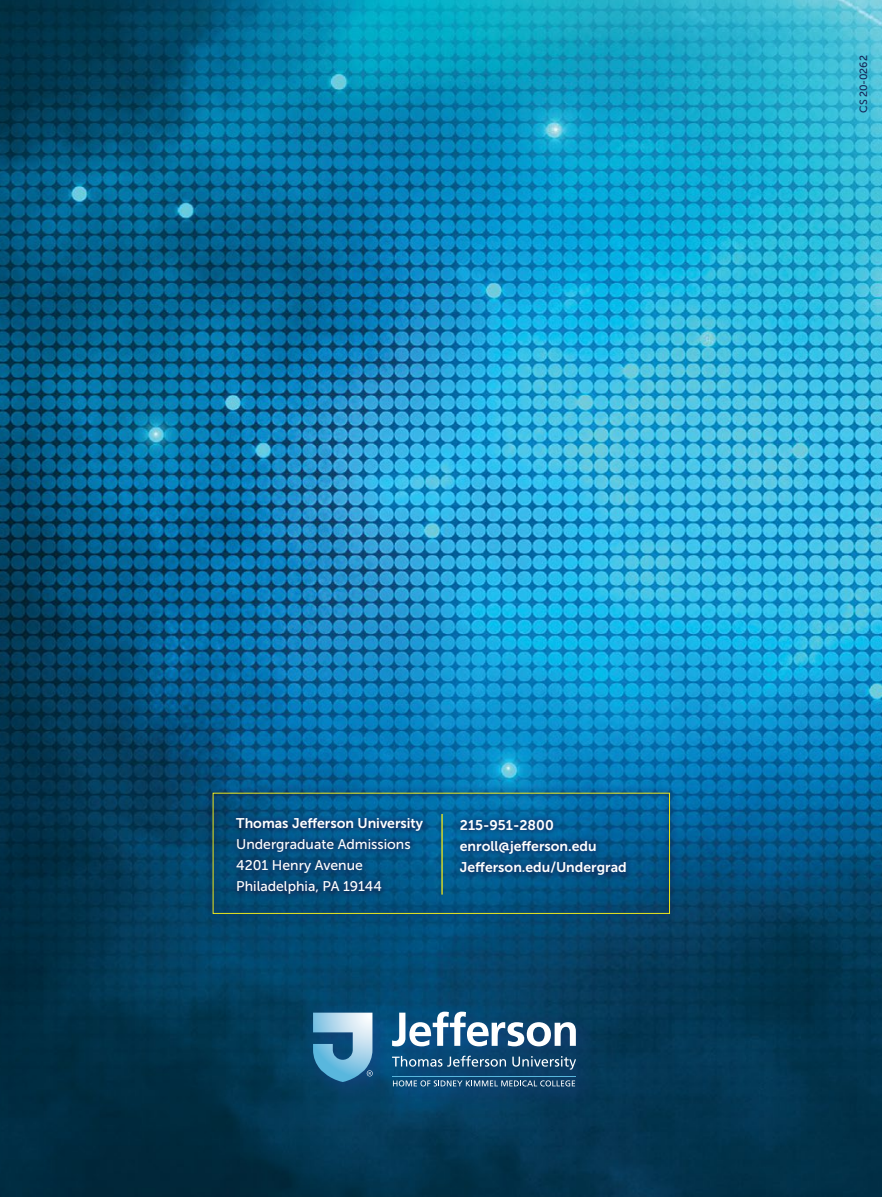
<style>
.page{position:relative;width:882px;height:1197px;background:#fff}
.page>*{position:absolute;margin:0;border:0;box-sizing:border-box;transform-origin:0 0}
.t1{font:14px/21px "Museo Sans 700";color:#fff}
.t2{font:14px/21px "Museo Sans 500";color:#fff}
.t3{font:10.5px "Museo Sans 500";letter-spacing:-.01em;color:#152456}
</style>
<div class="page">
<img style="left:0;top:0;width:882px;height:1197px">
<div style="left:301px;top:1001px;width:298px;height:108px;background:#25408f;opacity:.45"></div>
<svg style="left:392px;top:1012px;width:184px;height:34px"></svg>
<svg style="left:392px;top:1056px;width:114px;height:11px"></svg>
<svg style="left:512px;top:1056px;width:64px;height:14px"></svg>
<svg style="left:393px;top:1080px;width:182px;height:6px"></svg>
<hr style="left:392px;top:1076px;width:184px;height:1px;background:#58b7dd">
<svg style="left:313px;top:1013px;width:60px;height:69px;background:#70a6c5"></svg>
<div style="left:205px;top:785px;width:473px;height:137px;background:#152456;opacity:.75"></div>
<div style="left:213px;top:793px;width:457px;height:121px;border:1px solid #ebe71d"></div>
<hr style="left:441px;top:814px;width:2px;height:81px;background:#ebe71d">
<p class="t3" style="left:858px;top:113px;width:59px;rotate:-90deg">CS 20-0262</p>
<p class="t1" style="left:236px;top:813px;width:188px">Thomas Jefferson University</p>
<p class="t2" style="left:236px;top:834px;width:176px">Undergraduate Admissions<br>4201 Henry Avenue<br>Philadelphia, PA 19144</p>
<p class="t1" style="left:460px;top:815px;width:168px">215-951-2800 enroll@jefferson.edu<br>Jefferson.edu/Undergrad</p>
</div>
